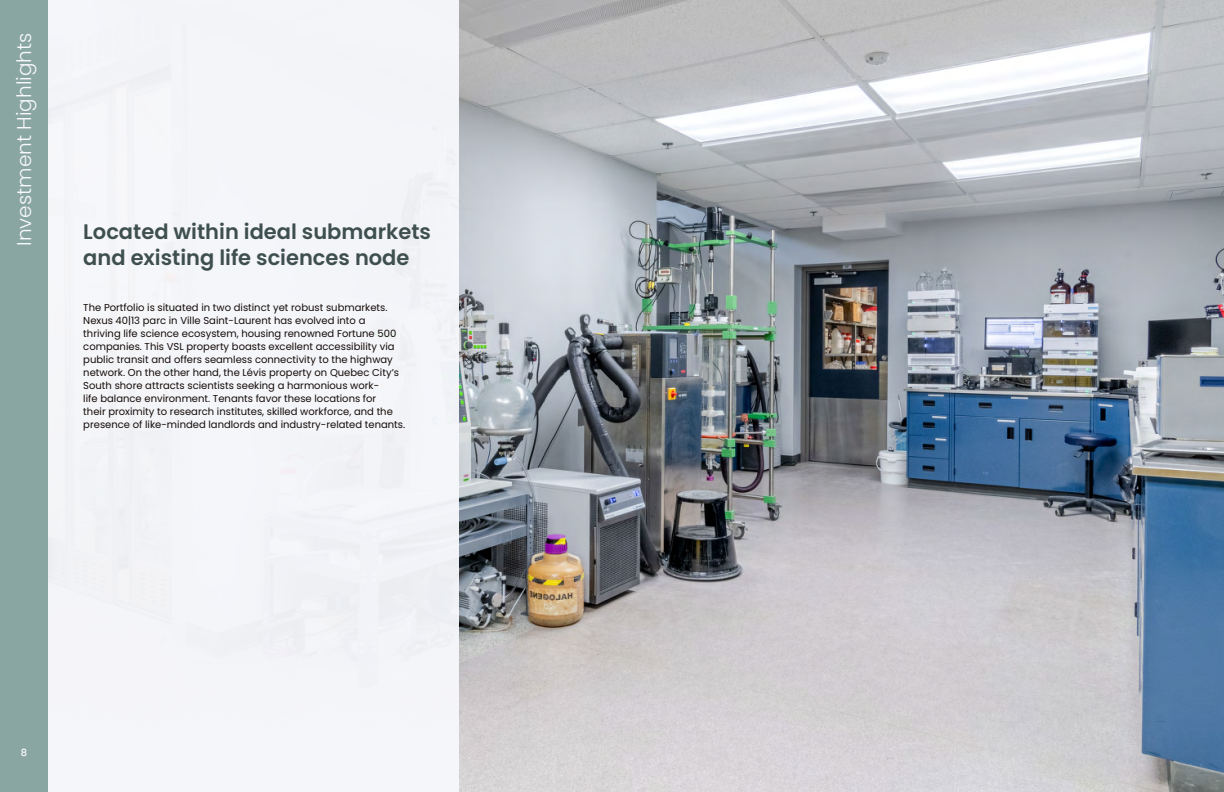
<style>
.page{position:relative;width:1224px;height:792px;background:#fff}
.page>*{position:absolute;margin:0;border:0;box-sizing:border-box;transform-origin:0 0}
.t1{font:600 21px/25.2px "Poppins";color:#3e4f4e}
.t2{font:300 20px "Poppins";color:#f7f8fc}
.t3{font:10px/13px "Poppins";color:#140b08}
.t4{font:500 10px "Poppins";color:#fff}
</style>
<div class="page">
<img style="left:459px;top:0;width:765px;height:792px">
<div style="left:48px;top:0;width:411px;height:792px;background:#f7f8fc"></div>
<div style="left:0;top:0;width:48px;height:792px;background:#8aa6a3"></div>
<h2 class="t2" style="left:13px;top:246px;width:215px;rotate:-90deg">Investment Highlights</h2>
<h1 class="t1" style="left:83px;top:220px;width:349px">Located within ideal submarkets and existing life sciences node</h1>
<p class="t3" style="left:83px;top:302px;width:323px">The Portfolio is situated in two distinct yet robust submarkets.<br>Nexus 40|13 parc in Ville Saint-Laurent has evolved into a thriving life science ecosystem, housing renowned Fortune 500 companies. This VSL property boasts excellent accessibility via public transit and offers seamless connectivity to the highway network. On the other hand, the Lévis property on Quebec City’s South shore attracts scientists seeking a harmonious work-<br>life balance environment. Tenants favor these locations for<br>their proximity to research institutes, skilled workforce, and the presence of like-minded landlords and industry-related tenants.</p>
<p class="t4" style="left:21px;top:747px;width:8px">8</p>
</div>
